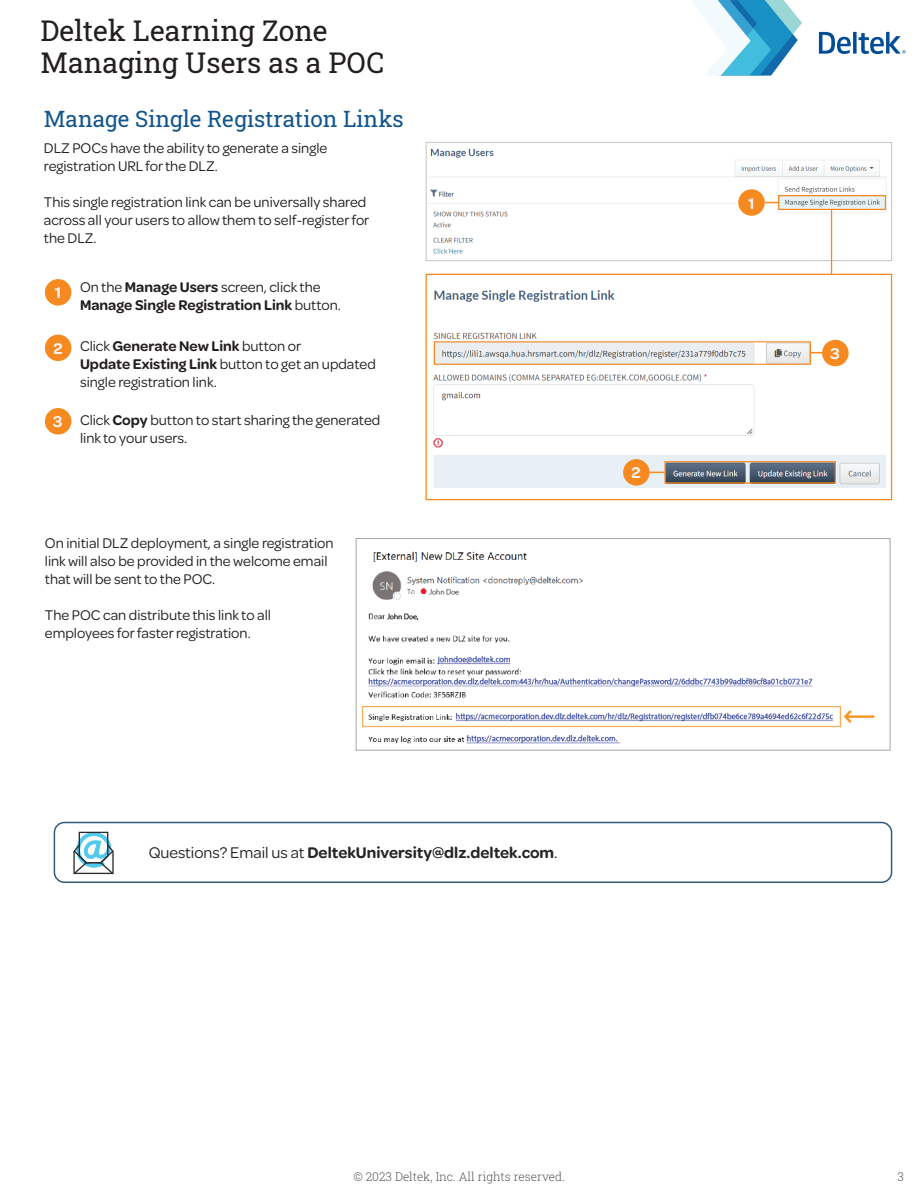
<style>
.page{position:relative;width:918px;height:1188px;background:#fff}
.page>*{position:absolute;margin:0;border:0;box-sizing:border-box;transform-origin:0 0}
.t1{font:28.5px/31.5px "Roboto Slab";color:#231f20}
.t2{font:22.5px "Roboto Slab";color:#13558c}
.t3{font:600 16.5px "Omnes";color:#252424}
.t4{font:600 16.5px "Omnes";color:#f2f3f4}
.t5{font:15px/18px "Omnes";color:#231f20}
.t6{font:600 15px/18px "Omnes";color:#231f20}
.t7{font:300 12px "Roboto Slab";color:#57585a}
.s1{font-weight:400}
.s2{font-weight:600}
.s3{font-weight:600;font-size:16.5px;color:#f2f3f4}
</style>
<div class="page">
<svg style="left:692px;top:0;width:110px;height:76px"></svg>
<svg style="left:819px;top:32px;width:87px;height:22px"></svg>
<div style="left:45px;top:279px;width:26px;height:27px;background:#f6891f;border-radius:50%"></div>
<div style="left:45px;top:335px;width:26px;height:26px;background:#f6891f;border-radius:50%"></div>
<div style="left:45px;top:408px;width:26px;height:27px;background:#f6891f;border-radius:50%"></div>
<svg style="left:73px;top:832px;width:41px;height:42px"></svg>
<div style="left:54px;top:822px;width:838px;height:61px;border:2px solid #32597b;border-radius:10px"></div>
<img style="left:428px;top:148px;width:462px;height:111px">
<div style="left:426px;top:142px;width:466px;height:119px;border:1px solid #cbcbcb"></div>
<div style="left:778px;top:195px;width:108px;height:15px;border:1px solid #f6891f"></div>
<hr style="left:831px;top:209px;width:1px;height:66px;background:#f6891f">
<img style="left:433px;top:290px;width:452px;height:197px">
<div style="left:426px;top:274px;width:466px;height:226px;border:1px solid #f6891f"></div>
<div style="left:434px;top:341px;width:377px;height:24px;border:1px solid #f6891f"></div>
<svg style="left:810px;top:352px;width:12px;height:1px"></svg>
<svg style="left:765px;top:202px;width:14px;height:1px"></svg>
<div style="left:738px;top:189px;width:27px;height:27px;background:#f6891f;border-radius:50%"></div>
<div style="left:822px;top:340px;width:27px;height:26px;background:#f6891f;border-radius:50%"></div>
<div style="left:623px;top:459px;width:27px;height:27px;background:#f6891f;border-radius:50%"></div>
<div style="left:664px;top:461px;width:172px;height:23px;border:1px solid #f6891f"></div>
<svg style="left:650px;top:472px;width:15px;height:1px"></svg>
<img style="left:361px;top:551px;width:514px;height:193px">
<div style="left:356px;top:538px;width:534px;height:213px;border:1px solid #a7a6a6"></div>
<h1 class="t1" style="left:41px;top:14px;width:345px">Deltek Learning Zone<br>Managing Users as a POC</h1>
<h2 class="t2" style="left:44px;top:103px;width:361px">Manage Single Registration Links</h2>
<p class="t5" style="left:44px;top:138px;width:285px">DLZ POCs have the ability to generate a single registration URL for the DLZ.</p>
<p class="t5" style="left:44px;top:192px;width:327px">This single registration link can be universally shared across all your users to allow them to self-register for the DLZ.</p>
<p class="t4" style="left:55px;top:282px;width:8px">1</p>
<p class="t4" style="left:53px;top:337px;width:11px">2</p>
<p class="t6" style="left:80px;top:277px;width:262px"><span class="s1">On the</span> Manage Users <span class="s1">screen, click the<br></span>Manage Single Registration Link <span class="s1">button.</span></p>
<p class="t5" style="left:80px;top:336px;width:297px">Click <span class="s2">Generate New Link</span> button or<br><span class="s2">Update Existing Link</span> button to get an updated single registration link.</p>
<p class="t5" style="left:80px;top:410px;width:302px;text-indent:-27px"><span class="s3">3</span> Click <span class="s2">Copy</span> button to start sharing the generated link to your users.</p>
<p class="t5" style="left:45px;top:533px;width:290px">On initial DLZ deployment, a single registration link will also be provided in the welcome email that will be sent to the POC.</p>
<p class="t5" style="left:45px;top:605px;width:228px">The POC can distribute this link to all employees for faster registration.</p>
<p class="t4" style="left:632px;top:462px;width:11px">2</p>
<p class="t3" style="left:149px;top:842px;width:410px"><span class="s1">Questions? Email us at</span> DeltekUniversity@dlz.deltek.com<span class="s1">.</span></p>
<p class="t4" style="left:748px;top:192px;width:8px">1</p>
<p class="t4" style="left:831px;top:342px;width:11px">3</p>
<p class="t7" style="left:353px;top:1168px;width:213px">© 2023 Deltek, Inc. All rights reserved.</p>
<p class="t7" style="left:897px;top:1168px;width:8px">3</p>
</div>
